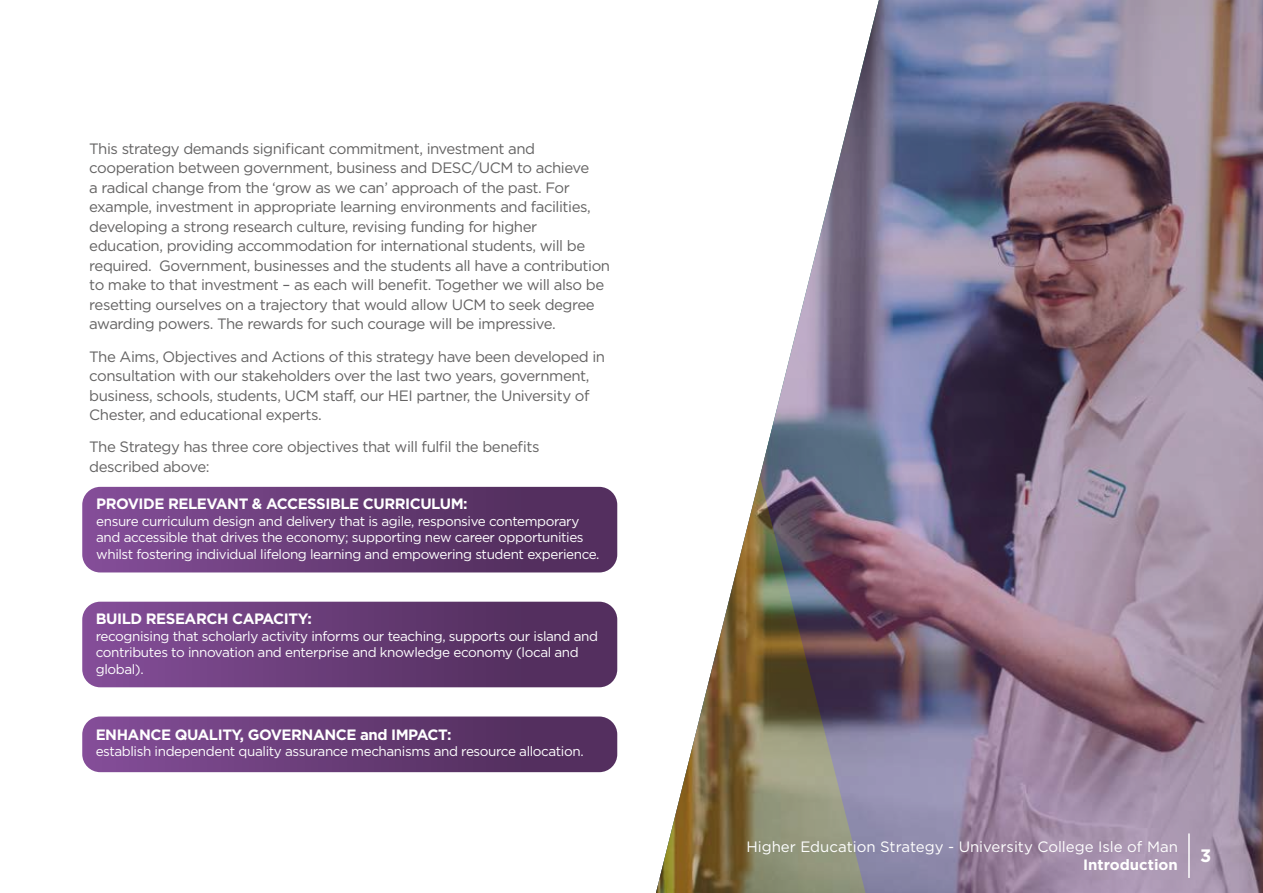
<style>
.page{position:relative;width:1263px;height:893px;background:#fff}
.page>*{position:absolute;margin:0;border:0;box-sizing:border-box;transform-origin:0 0}
.t1{font:700 18px "Gotham";color:#fff}
.t2{font:15px/19.5px "Gotham";letter-spacing:-.03em;color:#646363}
.t3{font:700 15px "Gotham";letter-spacing:-.03em;color:#fff}
.t4{font:15px "Gotham";color:#fff}
.t5{font:700 15px "Gotham";color:#fff}
.t6{font:13.5px/16.5px "Gotham";letter-spacing:-.03em;color:#fff}
</style>
<div class="page">
<svg style="left:82px;top:602px;width:535px;height:85px;background:#683d77"></svg>
<img style="left:794px;top:0;width:469px;height:893px">
<img style="left:656px;top:340px;width:296px;height:553px">
<hr style="left:1188px;top:833px;width:2px;height:45px;background:#fff">
<svg style="left:82px;top:487px;width:535px;height:85px;background:#683c77"></svg>
<svg style="left:82px;top:716px;width:535px;height:56px;background:#6a3f79"></svg>
<p class="t2" style="left:89px;top:139px;width:522px">This strategy demands significant commitment, investment and cooperation between government, business and DESC/UCM to achieve<br>a radical change from the ‘grow as we can’ approach of the past. For example, investment in appropriate learning environments and facilities, developing a strong research culture, revising funding for higher education, providing accommodation for international students, will be required. Government, businesses and the students all have a contribution to make to that investment – as each will benefit. Together we will also be resetting ourselves on a trajectory that would allow UCM to seek degree awarding powers. The rewards for such courage will be impressive.</p>
<p class="t2" style="left:89px;top:346px;width:517px">The Aims, Objectives and Actions of this strategy have been developed in consultation with our stakeholders over the last two years, government, business, schools, students, UCM staff, our HEI partner, the University of Chester, and educational experts.</p>
<p class="t2" style="left:89px;top:437px;width:452px">The Strategy has three core objectives that will fulfil the benefits described above:</p>
<p class="t3" style="left:96px;top:494px;width:373px">PROVIDE RELEVANT &amp; ACCESSIBLE CURRICULUM:</p>
<p class="t6" style="left:96px;top:513px;width:505px">ensure curriculum design and delivery that is agile, responsive contemporary and accessible that drives the economy; supporting new career opportunities whilst fostering individual lifelong learning and empowering student experience.</p>
<p class="t3" style="left:96px;top:609px;width:218px">BUILD RESEARCH CAPACITY:</p>
<p class="t6" style="left:96px;top:627px;width:504px">recognising that scholarly activity informs our teaching, supports our island and contributes to innovation and enterprise and knowledge economy (local and global).</p>
<p class="t3" style="left:96px;top:725px;width:357px">ENHANCE QUALITY, GOVERNANCE and IMPACT:</p>
<p class="t6" style="left:96px;top:743px;width:489px">establish independent quality assurance mechanisms and resource allocation.</p>
<p class="t4" style="left:746px;top:838px;width:433px">Higher Education Strategy - University College Isle of Man</p>
<p class="t5" style="left:1083px;top:855px;width:96px">Introduction</p>
<p class="t1" style="left:1200px;top:843px;width:13px">3</p>
</div>
